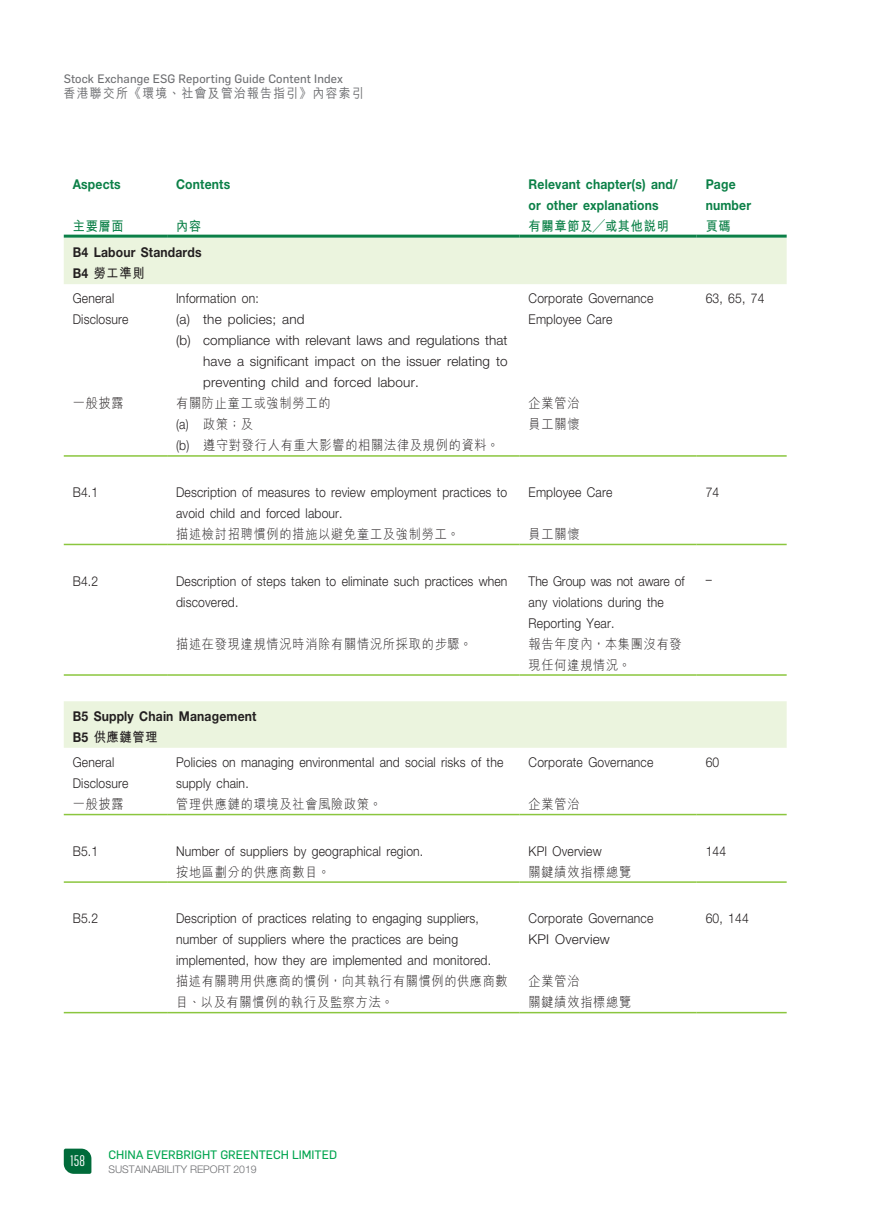
<style>
.page{position:relative;width:893px;height:1212px;background:#fff}
.page>*{position:absolute;margin:0;border:0;box-sizing:border-box;transform-origin:0 0}
.t1{font:15px "Flama Condensed";color:#fff}
._15_Table_Stub{font:300 13.5px/21px "Helvetica Neue LT Std";letter-spacing:.015em;color:#231f20;scale:.9 1}
._15_Table_Stub-2{font:300 13.5px/21px "M Hei HK";letter-spacing:.065em;color:#231f20;scale:.9 1}
._15_Table_Stub-3{font:300 13.5px/21px "Helvetica Neue LT Std";letter-spacing:.015em;color:#231f20;text-align:justify}
._15_Table_Stub-4{font:700 13.5px/21px "Helvetica Neue LT Std";letter-spacing:.015em;color:#0b8047;scale:.9 1}
._15_Table_Stub-5{font:700 13.5px "Helvetica Neue LT Std";letter-spacing:.015em;color:#231f20;scale:.9 1}
._15_Table_Stub-6{font:700 13.5px "M Hei HK";letter-spacing:.065em;color:#0b8047;scale:.9 1}
._15_Table_Stub-7{font:700 13.5px "M Hei HK";letter-spacing:.065em;color:#231f20;scale:.9 1}
.t2{font:500 13.2px "M Hei HK";letter-spacing:.115em;color:#6c6d70;scale:.89 1}
.t3{font:12px "Flama Basic";letter-spacing:.01em;color:#6c6d70}
.t4{font:12px "Flama Basic";color:#00a54f}
.t5{font:300 10.5px "Helvetica Neue LT Std";color:#6c6d70}
.s1{font-family:"Helvetica Neue LT Std"}
</style>
<div class="page">
<svg style="left:64px;top:1148px;width:27px;height:26px"></svg>
<svg style="left:64px;top:238px;width:723px;height:510px"></svg>
<hr style="left:64px;top:235px;width:103px;height:3px;background:#0b8047">
<hr style="left:167px;top:235px;width:353px;height:3px;background:#0b8047">
<hr style="left:520px;top:235px;width:177px;height:3px;background:#0b8047">
<hr style="left:697px;top:235px;width:90px;height:3px;background:#0b8047">
<hr style="left:64px;top:455px;width:103px;height:2px;background:#8bc63e">
<hr style="left:167px;top:455px;width:353px;height:2px;background:#8bc63e">
<hr style="left:520px;top:455px;width:177px;height:2px;background:#8bc63e">
<hr style="left:697px;top:455px;width:90px;height:2px;background:#8bc63e">
<hr style="left:64px;top:544px;width:103px;height:1px;background:#8bc63e">
<hr style="left:167px;top:544px;width:353px;height:1px;background:#8bc63e">
<hr style="left:520px;top:544px;width:177px;height:1px;background:#8bc63e">
<hr style="left:697px;top:544px;width:90px;height:1px;background:#8bc63e">
<hr style="left:64px;top:674px;width:103px;height:2px;background:#8bc63e">
<hr style="left:167px;top:674px;width:353px;height:2px;background:#8bc63e">
<hr style="left:520px;top:674px;width:177px;height:2px;background:#8bc63e">
<hr style="left:697px;top:674px;width:90px;height:2px;background:#8bc63e">
<hr style="left:64px;top:814px;width:103px;height:1px;background:#8bc63e">
<hr style="left:167px;top:814px;width:353px;height:1px;background:#8bc63e">
<hr style="left:520px;top:814px;width:177px;height:1px;background:#8bc63e">
<hr style="left:697px;top:814px;width:90px;height:1px;background:#8bc63e">
<hr style="left:64px;top:881px;width:103px;height:2px;background:#8bc63e">
<hr style="left:167px;top:881px;width:353px;height:2px;background:#8bc63e">
<hr style="left:520px;top:881px;width:177px;height:2px;background:#8bc63e">
<hr style="left:697px;top:881px;width:90px;height:2px;background:#8bc63e">
<hr style="left:64px;top:1012px;width:103px;height:1px;background:#8bc63e">
<hr style="left:167px;top:1012px;width:353px;height:1px;background:#8bc63e">
<hr style="left:520px;top:1012px;width:177px;height:1px;background:#8bc63e">
<hr style="left:697px;top:1012px;width:90px;height:1px;background:#8bc63e">
<p class="t3" style="left:64px;top:70px;width:281px">Stock Exchange ESG Reporting Guide Content Index</p>
<p class="t2" style="left:64px;top:83px;width:339px">香港聯交所《環境、社會及管治報告指引》內容索引</p>
<p class="_15_Table_Stub-4" style="left:73px;top:174px;width:55px">Aspects</p>
<p class="_15_Table_Stub-4" style="left:176px;top:174px;width:62px">Contents</p>
<p class="_15_Table_Stub-4" style="left:529px;top:174px;width:167px">Relevant chapter(s) and/ or other explanations</p>
<p class="_15_Table_Stub-4" style="left:706px;top:174px;width:52px">Page number</p>
<p class="_15_Table_Stub-6" style="left:73px;top:217px;width:58px">主要層面</p>
<p class="_15_Table_Stub-6" style="left:176px;top:217px;width:29px">內容</p>
<p class="_15_Table_Stub-6" style="left:529px;top:217px;width:157px">有關章節及╱或其他說明</p>
<p class="_15_Table_Stub-6" style="left:706px;top:217px;width:29px">頁碼</p>
<p class="_15_Table_Stub-5" style="left:73px;top:244px;width:145px">B4 Labour Standards</p>
<p class="_15_Table_Stub-7" style="left:73px;top:263px;width:81px"><span class="s1">B4</span> 勞工準則</p>
<p class="_15_Table_Stub" style="left:73px;top:288px;width:63px">General<br>Disclosure</p>
<p class="_15_Table_Stub" style="left:176px;top:288px;width:93px">Information on:</p>
<p class="_15_Table_Stub" style="left:529px;top:288px;width:140px">Corporate Governance</p>
<p class="_15_Table_Stub" style="left:529px;top:309px;width:94px">Employee Care</p>
<p class="_15_Table_Stub" style="left:706px;top:288px;width:67px">63, 65, 74</p>
<p class="_15_Table_Stub-3" style="left:176px;top:309px;width:130px">(a) the policies; and</p>
<p class="_15_Table_Stub-3" style="left:203px;top:330px;width:306px;text-indent:-27px">(b) compliance with relevant laws and regulations that have a significant impact on the issuer relating to preventing child and forced labour.</p>
<p class="_15_Table_Stub-2" style="left:73px;top:392px;width:58px">一般披露</p>
<p class="_15_Table_Stub-2" style="left:176px;top:392px;width:173px">有關防止童工或強制勞工的</p>
<p class="_15_Table_Stub-2" style="left:176px;top:413px;width:87px"><span class="s1">(a)</span> 政策；及</p>
<p class="_15_Table_Stub-2" style="left:176px;top:434px;width:360px"><span class="s1">(b)</span> 遵守對發行人有重大影響的相關法律及規例的資料。</p>
<p class="_15_Table_Stub-2" style="left:529px;top:392px;width:58px">企業管治</p>
<p class="_15_Table_Stub-2" style="left:529px;top:413px;width:58px">員工關懷</p>
<p class="_15_Table_Stub" style="left:73px;top:481px;width:30px">B4.1</p>
<p class="_15_Table_Stub" style="left:176px;top:481px;width:370px">Description of measures to review employment practices to avoid child and forced labour.</p>
<p class="_15_Table_Stub" style="left:529px;top:481px;width:94px">Employee Care</p>
<p class="_15_Table_Stub" style="left:706px;top:481px;width:17px">74</p>
<p class="_15_Table_Stub-2" style="left:176px;top:523px;width:316px">描述檢討招聘慣例的措施以避免童工及強制勞工。</p>
<p class="_15_Table_Stub-2" style="left:529px;top:523px;width:58px">員工關懷</p>
<p class="_15_Table_Stub" style="left:73px;top:570px;width:30px">B4.2</p>
<p class="_15_Table_Stub" style="left:176px;top:570px;width:370px">Description of steps taken to eliminate such practices when discovered.</p>
<p class="_15_Table_Stub" style="left:529px;top:570px;width:175px">The Group was not aware of any violations during the<br>Reporting Year.</p>
<p class="_15_Table_Stub" style="left:706px;top:568px;width:8px">–</p>
<p class="_15_Table_Stub-2" style="left:176px;top:632px;width:330px">描述在發現違規情況時消除有關情況所採取的步驟。</p>
<p class="_15_Table_Stub-2" style="left:529px;top:632px;width:172px">報告年度內，本集團沒有發現任何違規情況。</p>
<p class="_15_Table_Stub-5" style="left:73px;top:707px;width:206px">B5 Supply Chain Management</p>
<p class="_15_Table_Stub-7" style="left:73px;top:727px;width:96px"><span class="s1">B5</span> 供應鏈管理</p>
<p class="_15_Table_Stub" style="left:73px;top:751px;width:63px">General<br>Disclosure</p>
<p class="_15_Table_Stub" style="left:176px;top:751px;width:365px">Policies on managing environmental and social risks of the supply chain.</p>
<p class="_15_Table_Stub" style="left:529px;top:751px;width:140px">Corporate Governance</p>
<p class="_15_Table_Stub" style="left:706px;top:751px;width:17px">60</p>
<p class="_15_Table_Stub-2" style="left:73px;top:793px;width:58px">一般披露</p>
<p class="_15_Table_Stub-2" style="left:176px;top:793px;width:230px">管理供應鏈的環境及社會風險政策。</p>
<p class="_15_Table_Stub-2" style="left:529px;top:793px;width:58px">企業管治</p>
<p class="_15_Table_Stub" style="left:73px;top:840px;width:30px">B5.1</p>
<p class="_15_Table_Stub" style="left:176px;top:840px;width:276px">Number of suppliers by geographical region.</p>
<p class="_15_Table_Stub" style="left:529px;top:840px;width:83px">KPI Overview</p>
<p class="_15_Table_Stub" style="left:706px;top:840px;width:24px">144</p>
<p class="_15_Table_Stub-2" style="left:176px;top:861px;width:172px">按地區劃分的供應商數目。</p>
<p class="_15_Table_Stub-2" style="left:529px;top:861px;width:116px">關鍵績效指標總覽</p>
<p class="_15_Table_Stub" style="left:73px;top:907px;width:30px">B5.2</p>
<p class="_15_Table_Stub" style="left:176px;top:907px;width:351px">Description of practices relating to engaging suppliers, number of suppliers where the practices are being implemented, how they are implemented and monitored.</p>
<p class="_15_Table_Stub" style="left:529px;top:907px;width:140px">Corporate Governance</p>
<p class="_15_Table_Stub" style="left:706px;top:907px;width:50px">60, 144</p>
<p class="_15_Table_Stub-3" style="left:529px;top:928px;width:83px">KPI Overview</p>
<p class="_15_Table_Stub-2" style="left:176px;top:970px;width:370px">描述有關聘用供應商的慣例，向其執行有關慣例的供應商數目、以及有關慣例的執行及監察方法。</p>
<p class="_15_Table_Stub-2" style="left:529px;top:970px;width:58px">企業管治</p>
<p class="_15_Table_Stub-2" style="left:529px;top:991px;width:116px">關鍵績效指標總覽</p>
<p class="t1" style="left:70px;top:1151px;width:16px">158</p>
<p class="t4" style="left:108px;top:1146px;width:230px">CHINA EVERBRIGHT GREENTECH LIMITED</p>
<p class="t5" style="left:108px;top:1163px;width:150px">SUSTAINABILITY REPORT 2019</p>
</div>
